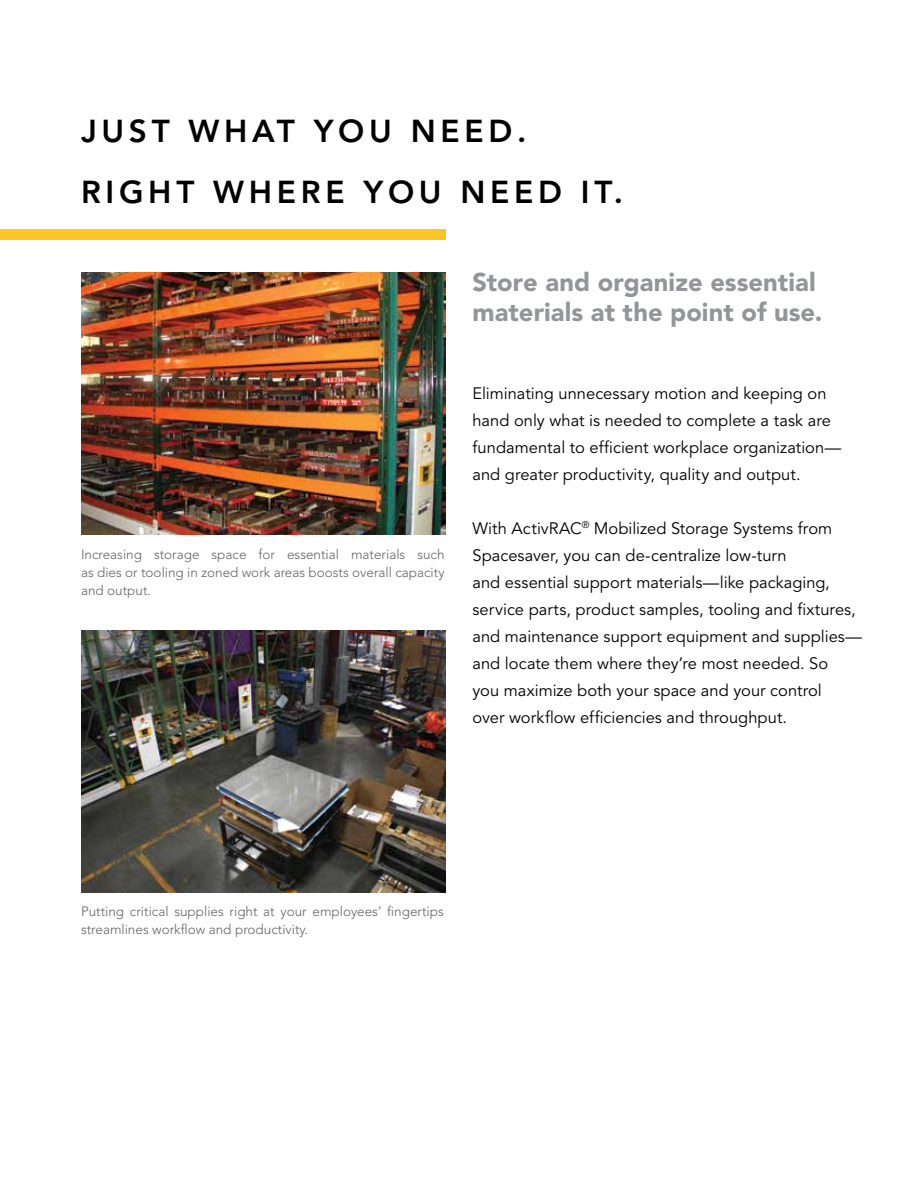
<style>
.page{position:relative;width:918px;height:1188px;background:#fff}
.page>*{position:absolute;margin:0;border:0;box-sizing:border-box;transform-origin:0 0}
.t1{font:800 31.5px/60px "Avenir";letter-spacing:.15em;color:#000}
.t2{font:900 25.5px/30px "Avenir";letter-spacing:.005em;color:#939598}
.t3{font:16.5px/27px "Avenir";color:#000}
.t4{font:300 13.5px/18px "Avenir";color:#636466;text-align:justify}
</style>
<div class="page">
<div style="left:0;top:230px;width:446px;height:10px;background:#ffc425"></div>
<img style="left:81px;top:273px;width:365px;height:262px">
<img style="left:81px;top:631px;width:365px;height:262px">
<h1 class="t1" style="left:81px;top:101px;width:544px">JUST WHAT YOU NEED.<br>RIGHT WHERE YOU NEED IT.</h1>
<p class="t4" style="left:81px;top:545px;width:365px">Increasing storage space for essential materials such as dies or tooling in zoned work areas boosts overall capacity and output.</p>
<h2 class="t2" style="left:472px;top:267px;width:351px">Store and organize essential materials at the point of use.</h2>
<p class="t3" style="left:472px;top:380px;width:370px">Eliminating unnecessary motion and keeping on hand only what is needed to complete a task are fundamental to efficient workplace organization— and greater productivity, quality and output.</p>
<p class="t3" style="left:472px;top:515px;width:391px">With ActivRAC<sup>®</sup> Mobilized Storage Systems from Spacesaver, you can de-centralize low-turn<br>and essential support materials—like packaging, service parts, product samples, tooling and fixtures, and maintenance support equipment and supplies— and locate them where they’re most needed. So<br>you maximize both your space and your control<br>over workflow efficiencies and throughput.</p>
<p class="t4" style="left:81px;top:902px;width:364px">Putting critical supplies right at your employees’ fingertips streamlines workflow and productivity.</p>
</div>
